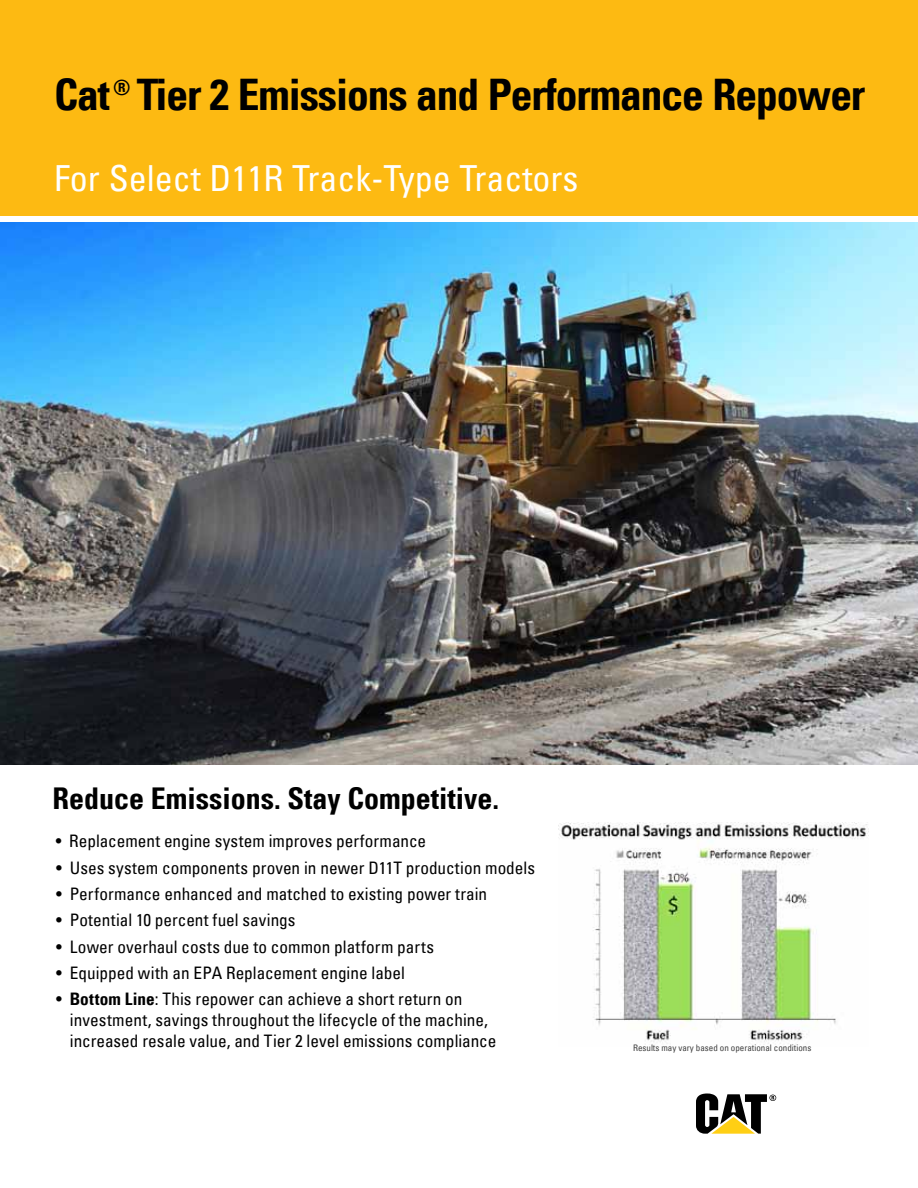
<style>
.page{position:relative;width:918px;height:1188px;background:#fff}
.page>*{position:absolute;margin:0;border:0;box-sizing:border-box;transform-origin:0 0}
.t1{font:700 condensed 43.5px "Univers LT";letter-spacing:-.025em;color:#000}
.t2{font:condensed 36px "Univers LT";color:#fff}
.t3{font:700 condensed 30px "Univers LT";color:#000}
.t4{font:condensed 17.25px/21.1px "Univers LT";color:#000}
.t5{font:condensed 9px "Univers LT";color:#000}
.s1{font-weight:700}
</style>
<div class="page">
<div style="left:0;top:0;width:918px;height:216px;background:#fdba12"></div>
<img style="left:0;top:223px;width:918px;height:542px">
<img style="left:558px;top:823px;width:310px;height:222px">
<svg style="left:696px;top:1094px;width:80px;height:40px"></svg>
<h1 class="t1" style="left:54px;top:68px;width:813px">Cat <sup>®</sup> Tier 2 Emissions and Performance Repower</h1>
<h2 class="t2" style="left:54px;top:156px;width:526px">For Select D11R Track-Type Tractors</h2>
<h3 class="t3" style="left:52px;top:780px;width:448px">Reduce Emissions. Stay Competitive.</h3>
<p class="t4" style="left:56px;top:830px;width:372px">• Replacement engine system improves performance</p>
<p class="t4" style="left:56px;top:857px;width:480px">• Uses system components proven in newer D11T production models</p>
<p class="t4" style="left:56px;top:883px;width:432px">• Performance enhanced and matched to existing power train</p>
<p class="t4" style="left:56px;top:909px;width:241px">• Potential 10 percent fuel savings</p>
<p class="t4" style="left:56px;top:936px;width:379px">• Lower overhaul costs due to common platform parts</p>
<p class="t4" style="left:56px;top:962px;width:350px">• Equipped with an EPA Replacement engine label</p>
<p class="t4" style="left:70px;top:988px;width:428px;text-indent:-14px">• <span class="s1">Bottom Line</span>: This repower can achieve a short return on investment, savings throughout the lifecycle of the machine, increased resale value, and Tier 2 level emissions compliance</p>
<p class="t5" style="left:633px;top:1042px;width:180px">Results may vary based on operational conditions</p>
</div>
